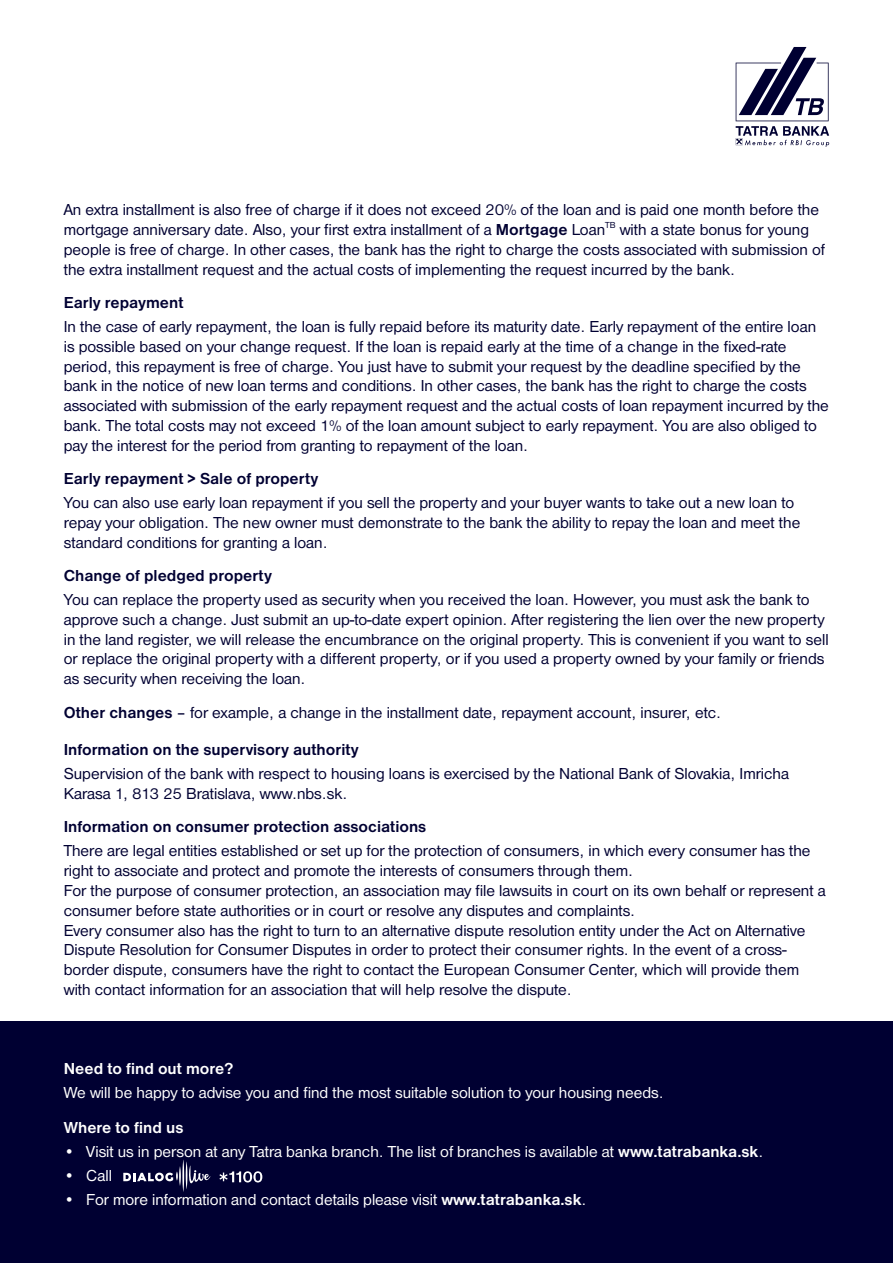
<style>
.page{position:relative;width:893px;height:1263px;background:#fff}
.page>*{position:absolute;margin:0;border:0;box-sizing:border-box;transform-origin:0 0}
.t1{font:16.5px/19.8px "Nimbus Sans DOT";color:#000032}
.t2{font:16.5px "Nimbus Sans DOT";color:#fff}
.t3{font:700 16.5px "Nimbus Sans DOT";color:#000032}
.t4{font:700 16.5px "Nimbus Sans DOT";color:#fff}
.s1{font-weight:700}
</style>
<div class="page">
<div style="left:0;top:1021px;width:893px;height:242px;background:#000032"></div>
<svg style="left:123px;top:1159px;width:88px;height:33px"></svg>
<svg style="left:219px;top:1171px;width:43px;height:11px"></svg>
<svg style="left:736px;top:47px;width:93px;height:100px"></svg>
<p class="t1" style="left:64px;top:201px;width:763px">An extra installment is also free of charge if it does not exceed 20% of the loan and is paid one month before the mortgage anniversary date. Also, your first extra installment of a <span class="s1">Mortgage</span> Loan<sup>TB</sup> with a state bonus for young people is free of charge. In other cases, the bank has the right to charge the costs associated with submission of the extra installment request and the actual costs of implementing the request incurred by the bank.</p>
<p class="t3" style="left:64px;top:296px;width:121px">Early repayment</p>
<p class="t1" style="left:64px;top:318px;width:767px">In the case of early repayment, the loan is fully repaid before its maturity date. Early repayment of the entire loan is possible based on your change request. If the loan is repaid early at the time of a change in the fixed-rate period, this repayment is free of charge. You just have to submit your request by the deadline specified by the bank in the notice of new loan terms and conditions. In other cases, the bank has the right to charge the costs associated with submission of the early repayment request and the actual costs of loan repayment incurred by the bank. The total costs may not exceed 1% of the loan amount subject to early repayment. You are also obliged to pay the interest for the period from granting to repayment of the loan.</p>
<p class="t3" style="left:64px;top:473px;width:256px">Early repayment &gt; Sale of property</p>
<p class="t1" style="left:64px;top:494px;width:738px">You can also use early loan repayment if you sell the property and your buyer wants to take out a new loan to repay your obligation. The new owner must demonstrate to the bank the ability to repay the loan and meet the standard conditions for granting a loan.</p>
<p class="t3" style="left:64px;top:570px;width:210px">Change of pledged property</p>
<p class="t1" style="left:64px;top:591px;width:766px">You can replace the property used as security when you received the loan. However, you must ask the bank to approve such a change. Just submit an up-to-date expert opinion. After registering the lien over the new property in the land register, we will release the encumbrance on the original property. This is convenient if you want to sell or replace the original property with a different property, or if you used a property owned by your family or friends as security when receiving the loan.</p>
<p class="t1" style="left:64px;top:703px;width:659px"><span class="s1">Other changes</span> – for example, a change in the installment date, repayment account, insurer, etc.</p>
<p class="t3" style="left:64px;top:744px;width:297px">Information on the supervisory authority</p>
<p class="t1" style="left:64px;top:765px;width:727px">Supervision of the bank with respect to housing loans is exercised by the National Bank of Slovakia, Imricha<br>Karasa 1, 813 25 Bratislava, www.nbs.sk.</p>
<p class="t3" style="left:64px;top:821px;width:364px">Information on consumer protection associations</p>
<p class="t1" style="left:64px;top:842px;width:763px">There are legal entities established or set up for the protection of consumers, in which every consumer has the right to associate and protect and promote the interests of consumers through them.<br>For the purpose of consumer protection, an association may file lawsuits in court on its own behalf or represent a consumer before state authorities or in court or resolve any disputes and complaints.<br>Every consumer also has the right to turn to an alternative dispute resolution entity under the Act on Alternative Dispute Resolution for Consumer Disputes in order to protect their consumer rights. In the event of a cross&shy;border dispute, consumers have the right to contact the European Consumer Center, which will provide them with contact information for an association that will help resolve the dispute.</p>
<p class="t4" style="left:64px;top:1063px;width:171px">Need to find out more?</p>
<p class="t2" style="left:64px;top:1087px;width:601px">We will be happy to advise you and find the most suitable solution to your housing needs.</p>
<p class="t4" style="left:64px;top:1121px;width:121px">Where to find us</p>
<p class="t2" style="left:64px;top:1146px;width:701px">• Visit us in person at any Tatra banka branch. The list of branches is available at <span class="s1">www.tatrabanka.sk</span>.</p>
<p class="t2" style="left:64px;top:1170px;width:50px">• Call</p>
<p class="t2" style="left:64px;top:1194px;width:524px">• For more information and contact details please visit <span class="s1">www.tatrabanka.sk</span>.</p>
</div>
